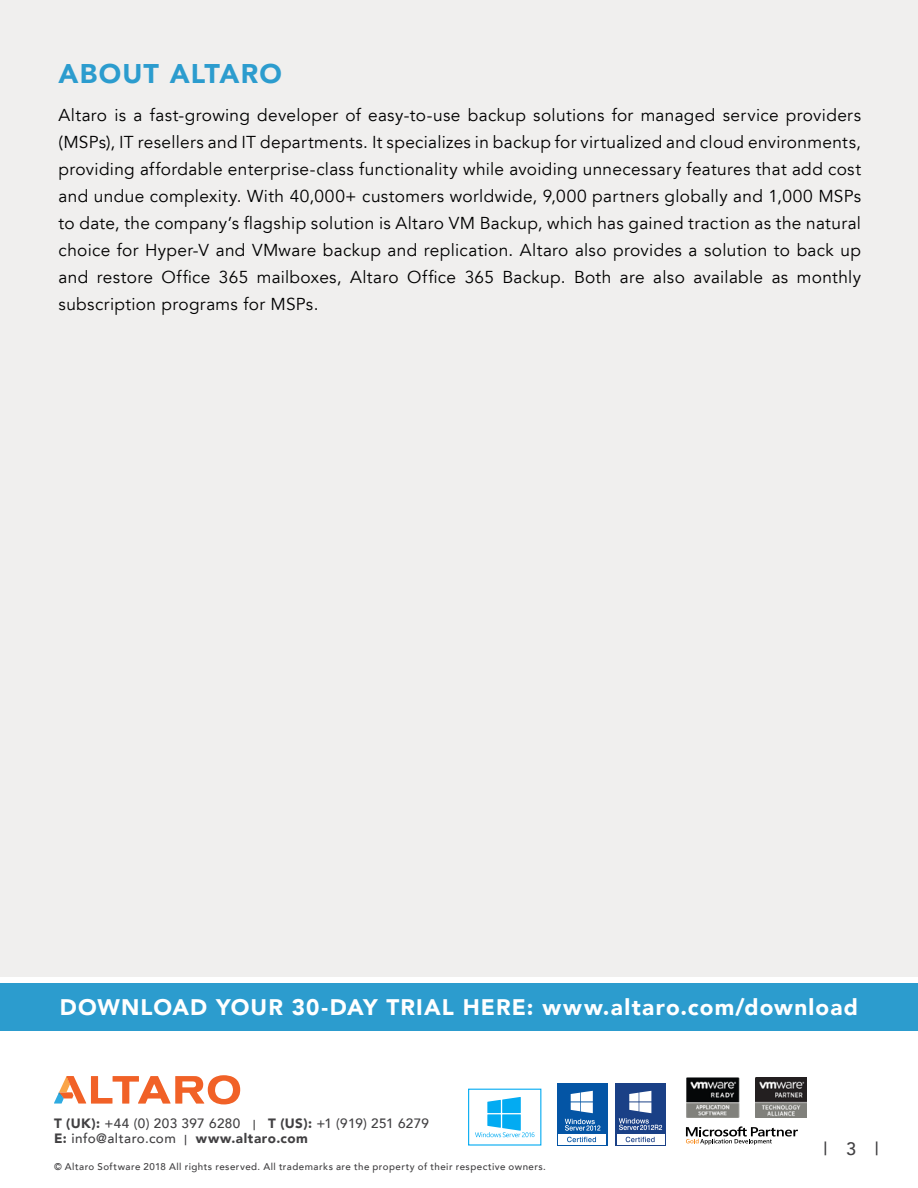
<style>
.page{position:relative;width:918px;height:1188px;background:#fff}
.page>*{position:absolute;margin:0;border:0;box-sizing:border-box;transform-origin:0 0}
.t1{font:900 27px "Avenir LT";letter-spacing:.045em;color:#2c9cce}
.t2{font:900 22.5px "Avenir LT";letter-spacing:.05em;color:#fff}
.t3{font:500 18px "Avenir LT";color:#414042}
.t4{font:17.25px/27px "Avenir LT";letter-spacing:.02em;color:#000;text-align:justify}
.t5{font:500 13.5px/15px "Avenir LT";letter-spacing:.03em;color:#414042}
.t6{font:500 9.75px "Avenir LT";letter-spacing:.045em;color:#414042}
.s1{font-weight:900}
</style>
<div class="page">
<div style="left:0;top:983px;width:918px;height:48px;background:#2c9cce"></div>
<div style="left:616px;top:1083px;width:50px;height:62px;background:#1a4086"></div>
<svg style="left:619px;top:1091px;width:43px;height:39px"></svg>
<div style="left:617px;top:1134px;width:48px;height:10px;background:#fff"></div>
<svg style="left:626px;top:1137px;width:29px;height:5px"></svg>
<div style="left:557px;top:1083px;width:50px;height:62px;background:#0455a5"></div>
<svg style="left:571px;top:1091px;width:22px;height:22px"></svg>
<div style="left:558px;top:1134px;width:48px;height:10px;background:#fff"></div>
<svg style="left:567px;top:1137px;width:29px;height:5px"></svg>
<svg style="left:565px;top:1119px;width:35px;height:12px"></svg>
<svg style="left:686px;top:1126px;width:112px;height:19px"></svg>
<img style="left:686px;top:1077px;width:54px;height:41px">
<img style="left:755px;top:1077px;width:52px;height:41px">
<svg style="left:54px;top:1075px;width:186px;height:29px"></svg>
<div style="left:468px;top:1089px;width:73px;height:57px;border:1px solid #03abf2"></div>
<svg style="left:475px;top:1097px;width:60px;height:41px"></svg>
<div style="left:0;top:0;width:918px;height:977px;background:#f0efee"></div>
<h1 class="t1" style="left:59px;top:57px;width:225px">ABOUT ALTARO</h1>
<p class="t4" style="left:59px;top:102px;width:804px">Altaro is a fast-growing developer of easy-to-use backup solutions for managed service providers (MSPs), IT resellers and IT departments. It specializes in backup for virtualized and cloud environments, providing affordable enterprise-class functionality while avoiding unnecessary features that add cost and undue complexity. With 40,000+ customers worldwide, 9,000 partners globally and 1,000 MSPs to date, the company’s flagship solution is Altaro VM Backup, which has gained traction as the natural choice for Hyper-V and VMware backup and replication. Altaro also provides a solution to back up and restore Office 365 mailboxes, Altaro Office 365 Backup. Both are also available as monthly subscription programs for MSPs.</p>
<h2 class="t2" style="left:60px;top:993px;width:800px">DOWNLOAD YOUR 30-DAY TRIAL HERE: www.altaro.com/download</h2>
<p class="t5" style="left:54px;top:1116px;width:377px"><span class="s1">T (UK):</span> +44 (0) 203 397 6280 | <span class="s1">T (US):</span> +1 (919) 251 6279<br><span class="s1">E:</span> info@altaro.com | <span class="s1">www.altaro.com</span></p>
<p class="t6" style="left:54px;top:1161px;width:494px">© Altaro Software 2018 All rights reserved. All trademarks are the property of their respective owners.</p>
<p class="t3" style="left:824px;top:1138px;width:57px">| 3 |</p>
</div>
